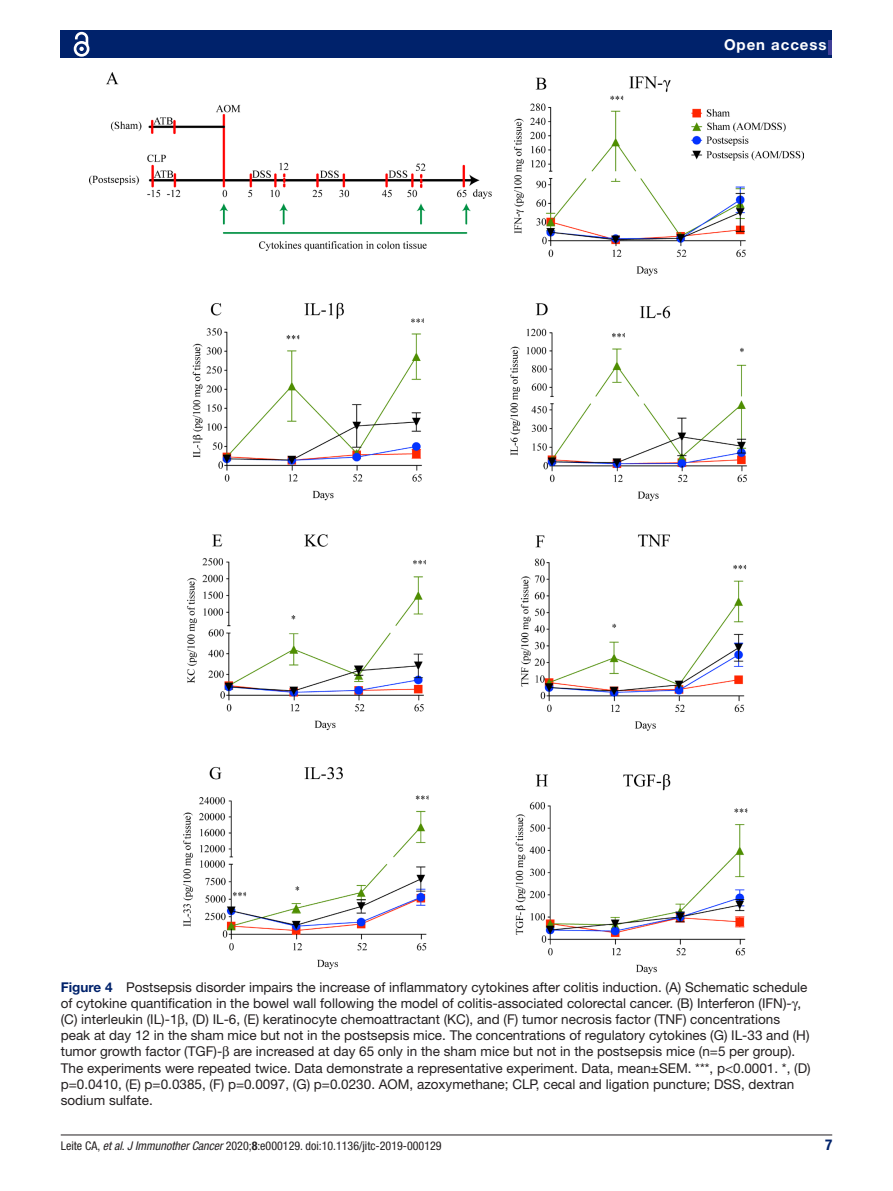
<style>
.page{position:relative;width:893px;height:1191px;background:#fff}
.page>*{position:absolute;margin:0;border:0;box-sizing:border-box;transform-origin:0 0}
.t1{font:700 15px "Helvetica Neue LT Std";letter-spacing:.065em;color:#fff}
.t2{font:700 condensed 15px "Helvetica Neue LT Std";color:#00226b}
.t3{font:13.5px/16.2px "Helvetica Neue LT Std";color:#231f20}
.t4{font:condensed 12px "Helvetica Neue LT Std";color:#231f20}
.s1{font-weight:700;color:#00226b}
.s2{font-style:italic}
.s3{font-weight:700}
</style>
<div class="page">
<hr style="left:61px;top:1134px;width:771px;height:1px;background:#231f20">
<div style="left:61px;top:31px;width:771px;height:27px;background:#00226b"></div>
<hr style="left:828px;top:40px;width:4px;height:15px;background:#414099">
<svg style="left:73px;top:31px;width:17px;height:26px"></svg>
<img style="left:89px;top:73px;width:715px;height:901px">
<p class="t1" style="left:724px;top:35px;width:104px">Open access</p>
<p class="t3" style="left:61px;top:978px;width:751px"><span class="s1">Figure 4</span> Postsepsis disorder impairs the increase of inflammatory cytokines after colitis induction. (A) Schematic schedule of cytokine quantification in the bowel wall following the model of colitis-associated colorectal cancer. (B) Interferon (IFN)- , (C) interleukin (IL)-1 , (D) IL-6, (E) keratinocyte chemoattractant (KC), and (F) tumor necrosis factor (TNF) concentrations peak at day 12 in the sham mice but not in the postsepsis mice. The concentrations of regulatory cytokines (G) IL-33 and (H) tumor growth factor (TGF)- are increased at day 65 only in the sham mice but not in the postsepsis mice (n=5 per group).<br>The experiments were repeated twice. Data demonstrate a representative experiment. Data, mean±SEM. ***, p&lt;0.0001. *, (D) p=0.0410, (E) p=0.0385, (F) p=0.0097, (G) p=0.0230. AOM, azoxymethane; CLP, cecal and ligation puncture; DSS, dextran sodium sulfate.</p>
<p class="t4" style="left:61px;top:1138px;width:382px">Leite CA, <span class="s2">et al</span>. <span class="s2">J Immunother Cancer</span> 2020;<span class="s3">8</span>:e000129. doi:10.1136/jitc-2019-000129</p>
<p class="t2" style="left:825px;top:1135px;width:9px">7</p>
</div>
